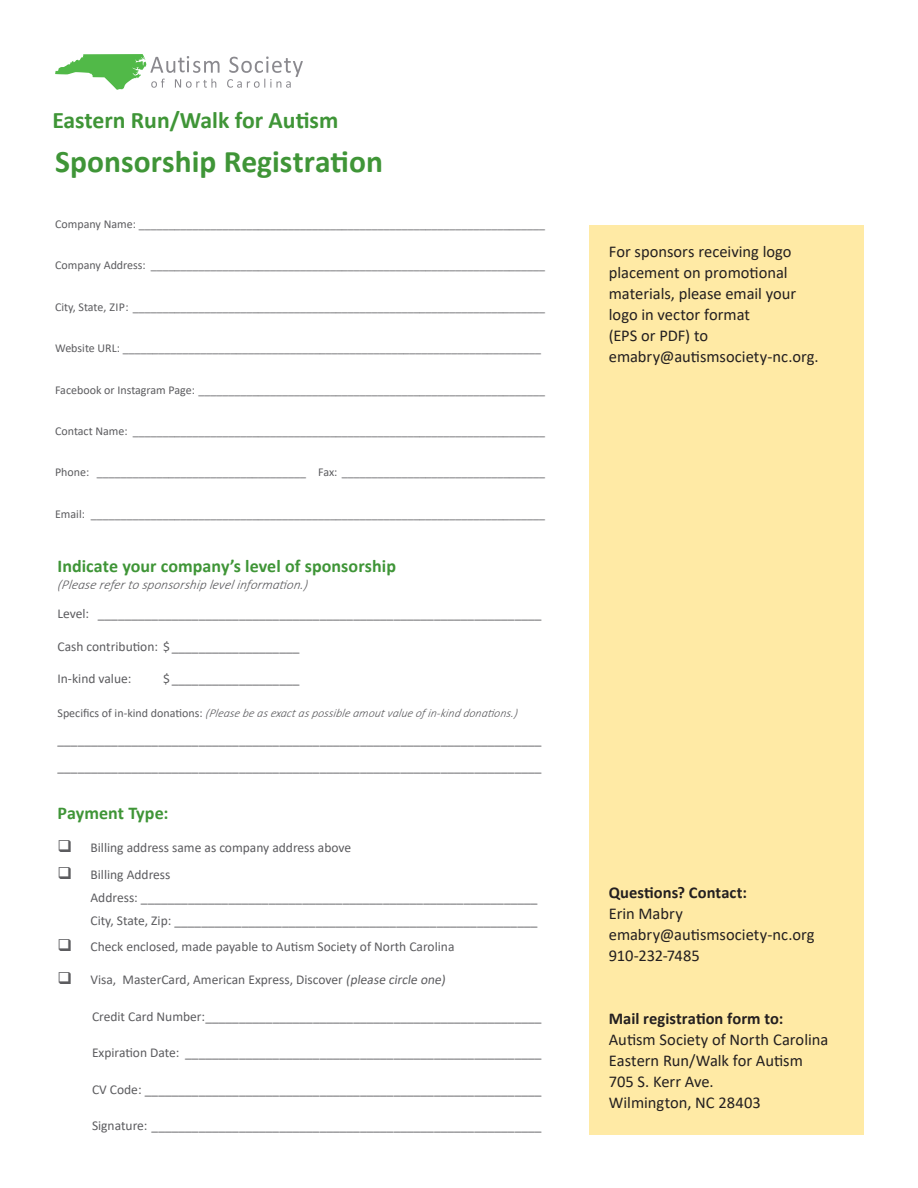
<style>
.page{position:relative;width:918px;height:1188px;background:#fff}
.page>*{position:absolute;margin:0;border:0;box-sizing:border-box;transform-origin:0 0}
.t1{font:700 31.5px "Calibri";color:#3f9537}
.t2{font:700 23.7px "Calibri";color:#3f9537}
.t3{font:700 18px "Calibri";letter-spacing:.005em;color:#3f9537}
.t4{font:16.5px/21px "Calibri";color:#231f20}
.t5{font:13.5px/23px "Calibri";color:#5c5c5f}
.t6{font:italic 300 13.5px "Calibri";color:#5c5c5f}
.t7{font:12px "Calibri";color:#5c5c5f}
.t8{font:italic 300 12px "Calibri";color:#5c5c5f}
.s1{font-weight:400;font-style:normal}
.s2{font-weight:700}
</style>
<div class="page">
<div style="left:589px;top:226px;width:275px;height:909px;background:#ffeaa5"></div>
<svg style="left:227px;top:57px;width:76px;height:31px"></svg>
<svg style="left:55px;top:54px;width:165px;height:36px"></svg>
<p class="t2" style="left:52px;top:104px;width:287px">Eastern Run/Walk for Autism</p>
<p class="t1" style="left:55px;top:140px;width:329px">Sponsorship Registration</p>
<p class="t7" style="left:55px;top:216px;width:492px">Company Name: ____________________________________________________________________</p>
<p class="t7" style="left:55px;top:257px;width:492px">Company Address: __________________________________________________________________</p>
<p class="t7" style="left:55px;top:298px;width:492px">City, State, ZIP: _____________________________________________________________________</p>
<p class="t7" style="left:55px;top:340px;width:487px">Website URL: ______________________________________________________________________</p>
<p class="t7" style="left:55px;top:381px;width:492px">Facebook or Instagram Page: __________________________________________________________</p>
<p class="t7" style="left:55px;top:423px;width:492px">Contact Name: _____________________________________________________________________</p>
<p class="t7" style="left:55px;top:464px;width:492px">Phone: ___________________________________ Fax: __________________________________</p>
<p class="t7" style="left:55px;top:505px;width:492px">Email: ____________________________________________________________________________</p>
<p class="t3" style="left:58px;top:554px;width:340px">Indicate your company’s level of sponsorship</p>
<p class="t6" style="left:58px;top:576px;width:252px">(Please refer to sponsorship levelinformation.)</p>
<p class="t5" style="left:58px;top:602px;width:486px">Level: __________________________________________________________________</p>
<p class="t5" style="left:58px;top:634px;width:244px">Cash contribution: $ ___________________</p>
<p class="t5" style="left:58px;top:667px;width:75px">In-kind value:</p>
<p class="t5" style="left:163px;top:667px;width:138px">$ ___________________</p>
<p class="t8" style="left:58px;top:705px;width:461px"><span class="s1">S p e c i fi c s o f i n - k i n d d o n a ti o n s :</span> (Please be as exact as possible amout value of in-kind donations.)</p>
<p class="t5" style="left:58px;top:726px;width:486px;line-height:27px">________________________________________________________________________ ________________________________________________________________________</p>
<p class="t3" style="left:58px;top:800px;width:112px">Payment Type:</p>
<p class="t5" style="left:58px;top:836px;width:295px">❑ Billing address same as company address above</p>
<p class="t5" style="left:91px;top:862px;width:449px;text-indent:-33px">❑ Billing Address<br>Address: ___________________________________________________________<br>City, State, Zip: ______________________________________________________</p>
<p class="t5" style="left:58px;top:935px;width:398px">❑ Check enclosed, made payable to Autism Society of North Carolina</p>
<p class="t5" style="left:58px;top:968px;width:392px">❑ Visa, MasterCard, American Express, Discover (please circle one)</p>
<p class="t5" style="left:92px;top:1005px;width:451px">Credit Card Number:__________________________________________________</p>
<p class="t5" style="left:92px;top:1041px;width:451px">Expiration Date: _____________________________________________________</p>
<p class="t5" style="left:92px;top:1077px;width:451px">CV Code: ___________________________________________________________</p>
<p class="t5" style="left:92px;top:1114px;width:451px">Signature: __________________________________________________________</p>
<p class="t4" style="left:609px;top:241px;width:211px">For sponsors receiving logo placement on promotional materials, please email your logo in vector format<br>(EPS or PDF) to emabry@autismsociety-nc.org.</p>
<p class="t4" style="left:609px;top:881px;width:207px"><span class="s2">Questions? Contact:<br></span>Erin Mabry emabry@autismsociety-nc.org<br>910-232-7485</p>
<p class="t4" style="left:609px;top:1007px;width:221px"><span class="s2">Mail registration form to:<br></span>Autism Society of North Carolina<br>Eastern Run/Walk for Autism<br>705 S. Kerr Ave.<br>Wilmington, NC 28403</p>
</div>
